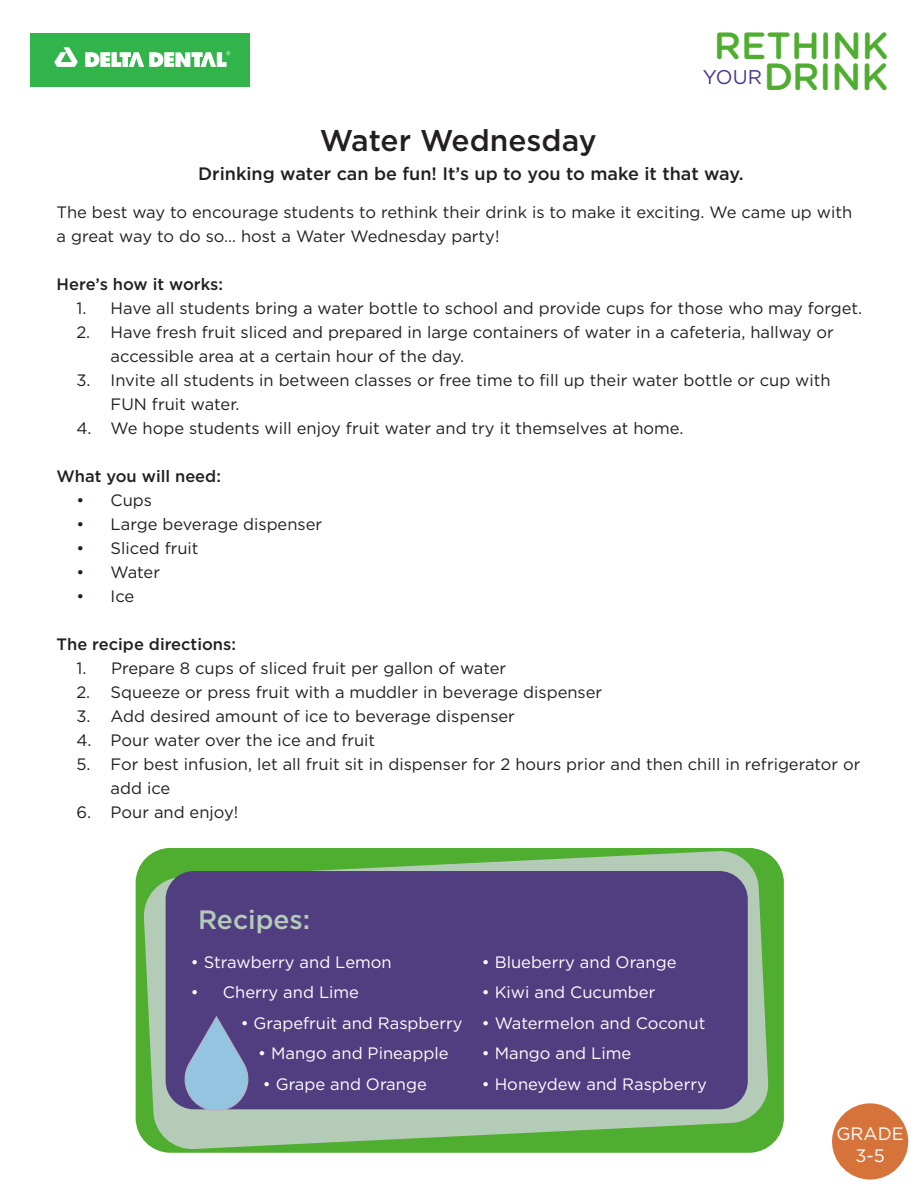
<style>
.page{position:relative;width:918px;height:1188px;background:#fff}
.page>*{position:absolute;margin:0;border:0;box-sizing:border-box;transform-origin:0 0}
.t1{font:500 37.8px/30.5px "Gotham Rounded";color:#4fad2f}
.t2{font:500 30px "Gotham";color:#231f20}
.t3{font:500 26.55px "Gotham";color:#b4ccb7}
.t4{font:500 18px "Gotham";color:#231f20}
.t5{font:18px/21.6px "Gotham";color:#fff;text-align:center}
.t6{font:16.5px/24px "Gotham";color:#231f20}
.t7{font:16.5px "Gotham";color:#fff}
.t8{font:500 16.5px "Gotham";color:#231f20}
</style>
<div class="page">
<div style="left:31px;top:33px;width:219px;height:54px;background:#31b44a"></div>
<svg style="left:54px;top:47px;width:24px;height:20px"></svg>
<svg style="left:85px;top:51px;width:145px;height:16px"></svg>
<div style="left:832px;top:1103px;width:76px;height:77px;background:#d6733b;border-radius:50%"></div>
<div style="left:136px;top:848px;width:648px;height:305px;background:#4fad2f;border-radius:35px"></div>
<svg style="left:143px;top:850px;width:626px;height:300px;fill:#b4ccb7"></svg>
<div style="left:166px;top:871px;width:582px;height:238px;background:#513e81;border-radius:28px"></div>
<svg style="left:184px;top:1016px;width:65px;height:96px"></svg>
<h2 class="t2" style="left:320px;top:121px;width:278px">Water Wednesday</h2>
<h1 class="t1" style="left:703px;top:29px;width:187px">RETHINK<br><sup>YOUR</sup>DRINK</h1>
<p class="t4" style="left:198px;top:162px;width:547px">Drinking water can be fun! It’s up to you to make it that way.</p>
<p class="t6" style="left:57px;top:200px;width:797px">The best way to encourage students to rethink their drink is to make it exciting. We came up with a great way to do so… host a Water Wednesday party!</p>
<p class="t8" style="left:57px;top:274px;width:168px">Here’s how it works:</p>
<p class="t6" style="left:76px;top:296px;width:787px">1. Have all students bring a water bottle to school and provide cups for those who may forget.</p>
<p class="t6" style="left:111px;top:320px;width:725px;text-indent:-34px">2. Have fresh fruit sliced and prepared in large containers of water in a cafeteria, hallway or accessible area at a certain hour of the day.</p>
<p class="t6" style="left:111px;top:368px;width:721px;text-indent:-34px">3. Invite all students in between classes or free time to fill up their water bottle or cup with<br>FUN fruit water.</p>
<p class="t6" style="left:76px;top:416px;width:609px">4. We hope students will enjoy fruit water and try it themselves at home.</p>
<p class="t8" style="left:57px;top:466px;width:166px">What you will need:</p>
<p class="t6" style="left:76px;top:488px;width:77px">• Cups</p>
<p class="t6" style="left:76px;top:512px;width:247px">• Large beverage dispenser</p>
<p class="t6" style="left:76px;top:536px;width:124px">• Sliced fruit</p>
<p class="t6" style="left:76px;top:560px;width:85px">• Water</p>
<p class="t6" style="left:76px;top:584px;width:59px">• Ice</p>
<p class="t8" style="left:57px;top:634px;width:181px">The recipe directions:</p>
<p class="t6" style="left:76px;top:656px;width:431px">1. Prepare 8 cups of sliced fruit per gallon of water</p>
<p class="t6" style="left:76px;top:680px;width:527px">2. Squeeze or press fruit with a muddler in beverage dispenser</p>
<p class="t6" style="left:76px;top:704px;width:440px">3. Add desired amount of ice to beverage dispenser</p>
<p class="t6" style="left:76px;top:728px;width:300px">4. Pour water over the ice and fruit</p>
<p class="t6" style="left:111px;top:752px;width:751px;text-indent:-34px">5. For best infusion, let all fruit sit in dispenser for 2 hours prior and then chill in refrigerator or add ice</p>
<p class="t6" style="left:76px;top:800px;width:163px">6. Pour and enjoy!</p>
<h3 class="t3" style="left:198px;top:902px;width:114px">Recipes:</h3>
<p class="t7" style="left:191px;top:951px;width:202px">• Strawberry and Lemon</p>
<p class="t7" style="left:191px;top:982px;width:170px">• Cherry and Lime</p>
<p class="t7" style="left:241px;top:1012px;width:223px">• Grapefruit and Raspberry</p>
<p class="t7" style="left:258px;top:1043px;width:192px">• Mango and Pineapple</p>
<p class="t7" style="left:263px;top:1073px;width:165px">• Grape and Orange</p>
<p class="t7" style="left:482px;top:951px;width:196px">• Blueberry and Orange</p>
<p class="t7" style="left:482px;top:982px;width:175px">• Kiwi and Cucumber</p>
<p class="t7" style="left:482px;top:1012px;width:225px">• Watermelon and Coconut</p>
<p class="t7" style="left:482px;top:1043px;width:151px">• Mango and Lime</p>
<p class="t7" style="left:482px;top:1073px;width:226px">• Honeydew and Raspberry</p>
<p class="t5" style="left:836px;top:1123px;width:69px">GRADE<br>3-5</p>
</div>
